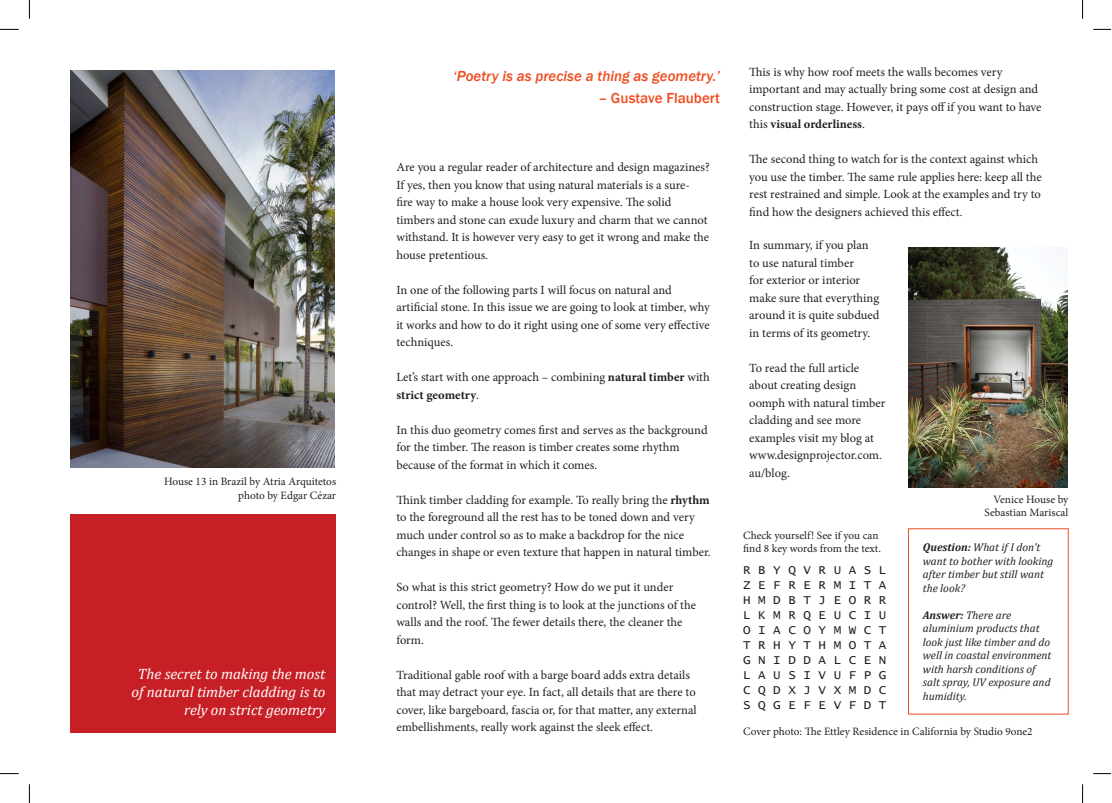
<style>
.page{position:relative;width:1112px;height:803px;background:#fff}
.page>*{position:absolute;margin:0;border:0;box-sizing:border-box;transform-origin:0 0}
.t1{font:italic 15px/18px "Cambria";color:#fff;text-align:right}
.t2{font:italic 500 15px "Franklin Gothic";color:#f04d22}
.t3{font:500 15px "Franklin Gothic";color:#f04d22}
.t4{font:12.5px/17.5px "Minion Pro";letter-spacing:-.005em;color:#231f20}
.t5{font:12.5px/15px "Lucida Console";color:#231f20;text-align:justify}
.t6{font:italic 11.25px/13.5px "Cambria";color:#231f20}
.t7{font:11.25px/13.5px "Minion Pro";color:#231f20;text-align:right}
.s1{font-weight:700}
</style>
<div class="page">
<img style="left:70px;top:70px;width:264px;height:397px">
<div style="left:70px;top:514px;width:266px;height:219px;background:#c62026"></div>
<img style="left:908px;top:248px;width:159px;height:240px">
<svg style="left:0;top:29px;width:19px;height:1px"></svg>
<svg style="left:1093px;top:29px;width:17px;height:1px"></svg>
<svg style="left:0;top:773px;width:19px;height:1px"></svg>
<svg style="left:1093px;top:773px;width:17px;height:1px"></svg>
<svg style="left:29px;top:0;width:1px;height:19px"></svg>
<svg style="left:29px;top:784px;width:1px;height:19px"></svg>
<svg style="left:1082px;top:0;width:1px;height:19px"></svg>
<svg style="left:1082px;top:784px;width:1px;height:19px"></svg>
<p class="t7" style="left:164px;top:475px;width:173px">House 13 in Brazil by Atria Arquitetos photo by Edgar Cézar</p>
<p class="t1" style="left:131px;top:664px;width:195px">The secret to making the most of natural timber cladding is to rely on strict geometry</p>
<p class="t2" style="left:453px;top:67px;width:268px">‘Poetry is as precise a thing as geometry.’</p>
<p class="t3" style="left:598px;top:89px;width:123px">– Gustave Flaubert</p>
<p class="t4" style="left:396px;top:159px;width:315px">Are you a regular reader of architecture and design magazines?<br>If yes, then you know that using natural materials is a sure-<br>fire way to make a house look very expensive. The solid timbers and stone can exude luxury and charm that we cannot withstand. It is however very easy to get it wrong and make the house pretentious.</p>
<p class="t4" style="left:396px;top:281px;width:315px">In one of the following parts I will focus on natural and artificial stone. In this issue we are going to look at timber, why it works and how to do it right using one of some very effective techniques.</p>
<p class="t4" style="left:396px;top:369px;width:315px">Let’s start with one approach – combining <span class="s1">natural timber</span> with <span class="s1">strict geometry</span>.</p>
<p class="t4" style="left:396px;top:421px;width:313px">In this duo geometry comes first and serves as the background for the timber. The reason is timber creates some rhythm because of the format in which it comes.</p>
<p class="t4" style="left:396px;top:491px;width:316px">Think timber cladding for example. To really bring the <span class="s1">rhythm </span>to the foreground all the rest has to be toned down and very much under control so as to make a backdrop for the nice changes in shape or even texture that happen in natural timber.</p>
<p class="t4" style="left:396px;top:579px;width:301px">So what is this strict geometry? How do we put it under control? Well, the first thing is to look at the junctions of the walls and the roof. The fewer details there, the cleaner the form.</p>
<p class="t4" style="left:396px;top:666px;width:302px">Traditional gable roof with a barge board adds extra details that may detract your eye. In fact, all details that are there to cover, like bargeboard, fascia or, for that matter, any external embellishments, really work against the sleek effect.</p>
<p class="t4" style="left:749px;top:63px;width:294px">This is why how roof meets the walls becomes very important and may actually bring some cost at design and construction stage. However, it pays off if you want to have this <span class="s1">visual orderliness</span>.</p>
<p class="t4" style="left:749px;top:150px;width:294px">The second thing to watch for is the context against which you use the timber. The same rule applies here: keep all the rest restrained and simple. Look at the examples and try to find how the designers achieved this effect.</p>
<p class="t4" style="left:749px;top:237px;width:132px">In summary, if you plan to use natural timber<br>for exterior or interior make sure that everything around it is quite subdued in terms of its geometry.</p>
<p class="t4" style="left:749px;top:359px;width:138px">To read the full article about creating design oomph with natural timber cladding and see more examples visit my blog at www.designprojector.com. au/blog.</p>
<p class="t7" style="left:984px;top:492px;width:85px">Venice House by<br>Sebastian Mariscal</p>
<p class="t7" style="left:743px;top:528px;width:139px;text-align:left">Check yourself! See if you can find 8 key words from the text.</p>
<p class="t6" style="left:922px;top:540px;width:132px"><span class="s1">Question:</span> What if I don’t want to bother with looking after timber but still want the look?</p>
<p class="t6" style="left:922px;top:608px;width:130px"><span class="s1">Answer:</span> There are aluminium products that look just like timber and do well in coastal environment with harsh conditions of salt spray, UV exposure and humidity.</p>
<p class="t7" style="left:743px;top:724px;width:291px">Cover photo: The Ettley Residence in California by Studio 9one2</p>
<p class="t5" style="left:743px;top:562px;width:145px">R B Y Q V R U A S L Z E F R E R M I T A H M D B T J E O R R L K M R Q E U C I U O I A C O Y M W C T T R H Y T H M O T A G N I D D A L C E N L A U S I V U F P G C Q D X J V X M D C S Q G E F E V F D T</p>
</div>
